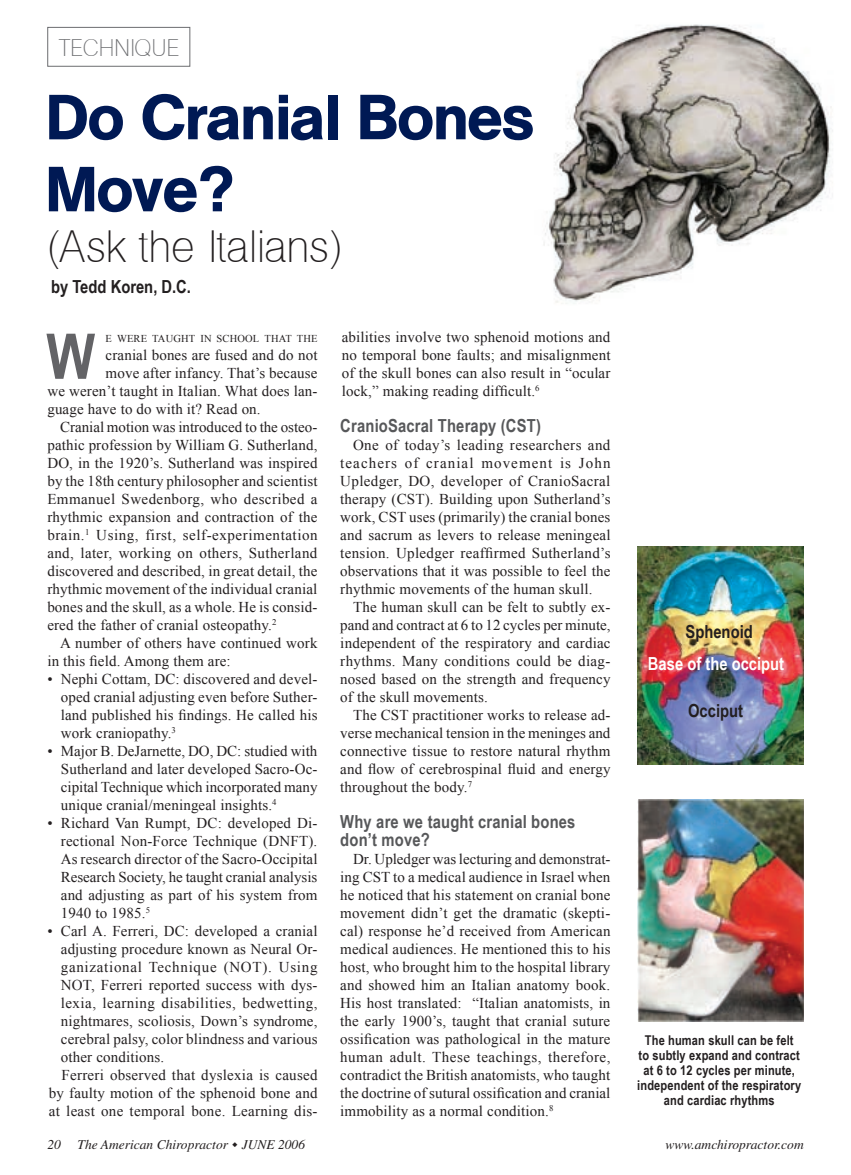
<style>
.page{position:relative;width:851px;height:1175px;background:#fff}
.page>*{position:absolute;margin:0;border:0;box-sizing:border-box;transform-origin:0 0}
.Title_Columnists{font:63px "Agent Med DB Normal";color:#001954}
.Big_Letter{font:700 63px "Arial Narrow";color:#636366}
.Title_Columnists-2{font:45px "Agent Light DB Normal";color:#231f20}
.Category{font:24px "Agent Light DB Normal";color:#6c6d70}
.Headings{font:700 18px/18px "Arial Narrow";letter-spacing:.01em;color:#57585a}
.Author{font:700 18px "Arial Narrow";color:#231f20}
.Headings-2{font:700 18px "Arial Narrow";color:#fff}
.Headings-3{font:700 18px "Arial Narrow";color:#231f20}
.Body{font:15px/18px "Times New Roman";letter-spacing:.01em;color:#231f20;text-align:justify}
.Photo_Caption{font:700 13.5px/15px "Arial Narrow";letter-spacing:.01em;color:#231f20;text-align:center}
.t1{font:italic 13.5px "Times";color:#231f20}
.Body-2{font:10.5px "Times New Roman";letter-spacing:.015em;color:#231f20}
</style>
<div class="page">
<img style="left:543px;top:24px;width:290px;height:280px">
<div style="left:47px;top:27px;width:143px;height:40px;border:1px solid #6c6d70"></div>
<img style="left:638px;top:546px;width:165px;height:219px">
<img style="left:637px;top:799px;width:166px;height:222px">
<p class="Category" style="left:59px;top:35px;width:122px">TECHNIQUE</p>
<p class="Title_Columnists" style="left:47px;top:81px;width:488px">Do Cranial Bones</p>
<p class="Title_Columnists" style="left:47px;top:153px;width:189px">Move?</p>
<p class="Title_Columnists-2" style="left:47px;top:221px;width:297px">(Ask the Italians)</p>
<p class="Author" style="left:51px;top:273px;width:141px">by Tedd Koren, D.C.</p>
<p class="Body-2" style="left:106px;top:331px;width:213px">E WERE TAUGHT IN SCHOOL THAT THE</p>
<p class="Body" style="left:106px;top:345px;width:213px">cranial bones are fused and do not</p>
<p class="Body" style="left:106px;top:363px;width:213px">move after infancy. That’s because</p>
<p class="Body" style="left:47px;top:381px;width:271px">we weren’t taught in Italian. What does lan-</p>
<p class="Body" style="left:47px;top:399px;width:215px">guage have to do with it? Read on.</p>
<p class="Body" style="left:47px;top:417px;width:272px;text-indent:13px">Cranial motion was introduced to the osteo&shy;pathic profession by William G. Sutherland, DO, in the 1920’s. Sutherland was inspired by the 18th century philosopher and scientist Emmanuel Swedenborg, who described a rhythmic expansion and contraction of the brain.<sup>1</sup> Using, first, self-experimentation and, later, working on others, Sutherland discovered and described, in great detail, the rhythmic movement of the individual cranial bones and the skull, as a whole. He is consid&shy;ered the father of cranial osteopathy.<sup>2</sup></p>
<p class="Body" style="left:47px;top:633px;width:272px;text-indent:13px">A number of others have continued work in this field. Among them are:</p>
<p class="Body" style="left:61px;top:669px;width:258px;text-indent:-14px">• Nephi Cottam, DC: discovered and devel&shy;oped cranial adjusting even before Suther&shy;land published his findings. He called his work craniopathy.<sup>3</sup></p>
<p class="Body" style="left:61px;top:741px;width:258px;text-indent:-14px">• Major B. DeJarnette, DO, DC: studied with Sutherland and later developed Sacro-Oc&shy;cipital Technique which incorporated many unique cranial/meningeal insights.<sup>4</sup></p>
<p class="Body" style="left:61px;top:813px;width:258px;text-indent:-14px">• Richard Van Rumpt, DC: developed Di&shy;rectional Non-Force Technique (DNFT).<br>As research director of the Sacro-Occipital Research Society, he taught cranial analysis and adjusting as part of his system from 1940 to 1985.<sup>5</sup></p>
<p class="Body" style="left:61px;top:921px;width:258px;text-indent:-14px">• Carl A. Ferreri, DC: developed a cranial adjusting procedure known as Neural Or&shy;ganizational Technique (NOT). Using NOT, Ferreri reported success with dys&shy;lexia, learning disabilities, bedwetting, nightmares, scoliosis, Down’s syndrome, cerebral palsy, color blindness and various other conditions.</p>
<p class="Body" style="left:49px;top:1065px;width:270px;text-indent:13px">Ferreri observed that dyslexia is caused by faulty motion of the sphenoid bone and at least one temporal bone. Learning dis-</p>
<p class="Big_Letter" style="left:46px;top:309px;width:50px">W</p>
<p class="Body" style="left:342px;top:328px;width:270px">abilities involve two sphenoid motions and no temporal bone faults; and misalignment of the skull bones can also result in “ocular lock,” making reading difficult.<sup>6</sup></p>
<p class="Headings" style="left:340px;top:416px;width:202px">CranioSacral Therapy (CST)</p>
<p class="Body" style="left:340px;top:436px;width:272px;text-indent:13px">One of today’s leading researchers and teachers of cranial movement is John Upledger, DO, developer of CranioSacral therapy (CST). Building upon Sutherland’s work, CST uses (primarily) the cranial bones and sacrum as levers to release meningeal tension. Upledger reaffirmed Sutherland’s observations that it was possible to feel the rhythmic movements of the human skull.</p>
<p class="Body" style="left:340px;top:598px;width:272px;text-indent:13px">The human skull can be felt to subtly ex&shy;pand and contract at 6 to 12 cycles per minute, independent of the respiratory and cardiac rhythms. Many conditions could be diag&shy;nosed based on the strength and frequency of the skull movements.</p>
<p class="Body" style="left:340px;top:706px;width:272px;text-indent:13px">The CST practitioner works to release ad&shy;verse mechanical tension in the meninges and connective tissue to restore natural rhythm and flow of cerebrospinal fluid and energy throughout the body.<sup>7</sup></p>
<p class="Headings" style="left:340px;top:812px;width:237px">Why are we taught cranial bones don’t move?</p>
<p class="Body" style="left:340px;top:850px;width:272px;text-indent:13px">Dr. Upledger was lecturing and demonstrat&shy;ing CST to a medical audience in Israel when he noticed that his statement on cranial bone movement didn’t get the dramatic (skepti&shy;cal) response he’d received from American medical audiences. He mentioned this to his host, who brought him to the hospital library and showed him an Italian anatomy book.<br>His host translated: “Italian anatomists, in the early 1900’s, taught that cranial suture ossification was pathological in the mature human adult. These teachings, therefore, contradict the British anatomists, who taught the doctrine of sutural ossification and cranial immobility as a normal condition.<sup>8</sup></p>
<p class="Headings-3" style="left:685px;top:617px;width:69px">Sphenoid</p>
<p class="Headings-2" style="left:648px;top:650px;width:138px">Base of the occiput</p>
<p class="Headings-3" style="left:688px;top:697px;width:56px">Occiput</p>
<p class="Photo_Caption" style="left:637px;top:1032px;width:165px">The human skull can be felt<br>to subtly expand and contract at 6 to 12 cycles per minute, independent of the respiratory and cardiac rhythms</p>
<p class="t1" style="left:47px;top:1136px;width:259px">20 The American Chiropractor JUNE 2006</p>
<p class="t1" style="left:665px;top:1136px;width:140px">www.amchiropractor.com</p>
</div>
